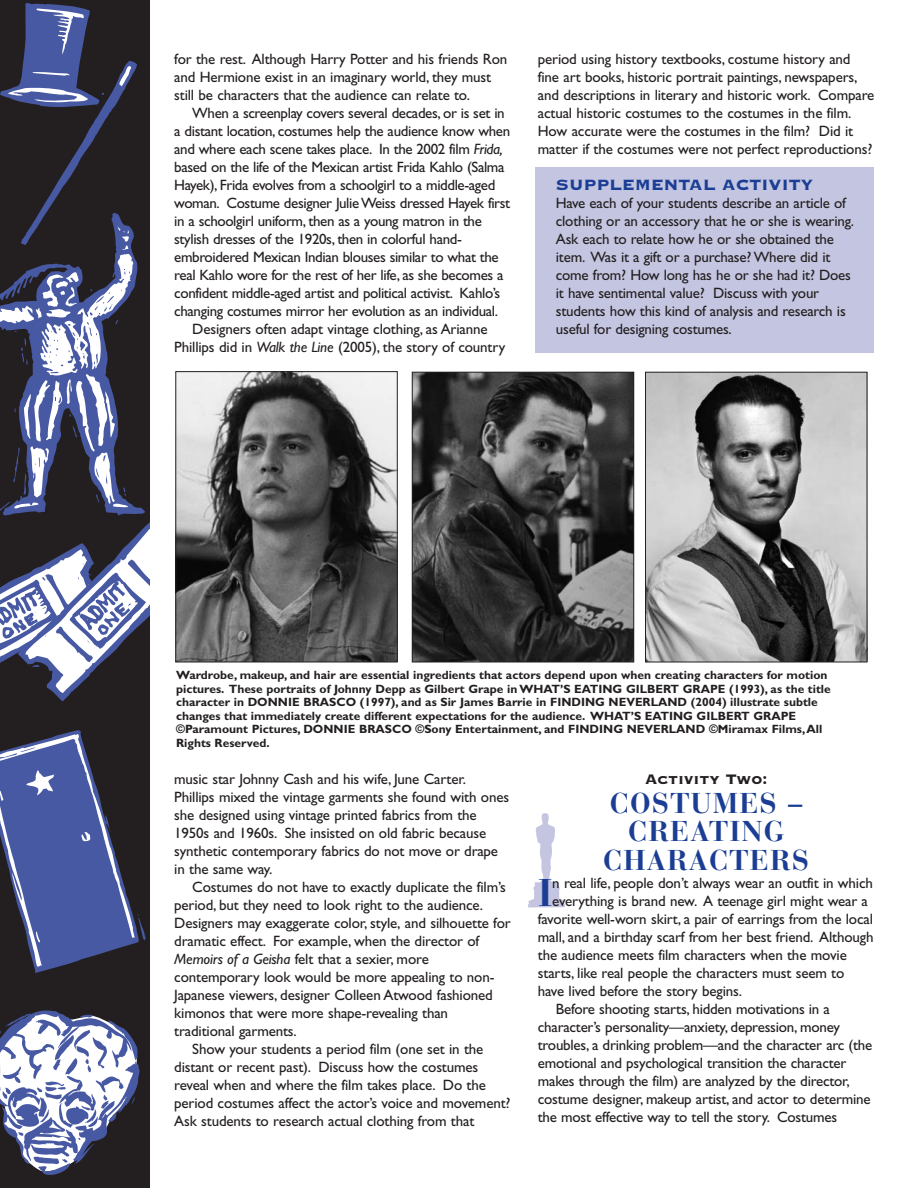
<style>
.page{position:relative;width:918px;height:1188px;background:#fff}
.page>*{position:absolute;margin:0;border:0;box-sizing:border-box;transform-origin:0 0}
.t1{font:700 38.4px "Bauer Bodoni LT";color:#1b3e94}
.t2{font:700 28.5px/28.5px "Bauer Bodoni LT";letter-spacing:.045em;color:#1b3e94;text-align:center}
.t3{font:19.5px "Copperplate Thirty Three BC";letter-spacing:-.01em;color:#1b3e94}
.t4{font:18px "Copperplate Thirty Three BC";letter-spacing:-.01em;color:#231f20}
.t5{font:15px/18px "Gill Sans";letter-spacing:-.01em;color:#231f20}
.t6{font:700 12px/13.5px "Gill Sans";color:#231f20}
.s1{font-style:italic}
</style>
<div class="page">
<div style="left:535px;top:167px;width:339px;height:186px;background:#c4c5e1"></div>
<svg style="left:528px;top:813px;width:37px;height:95px"></svg>
<div style="left:0;top:0;width:150px;height:1188px;background:#231f20"></div>
<svg style="left:0;top:1010px;width:140px;height:165px"></svg>
<svg style="left:0;top:522px;width:150px;height:179px"></svg>
<svg style="left:0;top:3px;width:137px;height:509px"></svg>
<svg style="left:0;top:730px;width:146px;height:243px"></svg>
<img style="left:177px;top:373px;width:219px;height:287px">
<div style="left:175px;top:371px;width:223px;height:291px;border:1px solid #231f20"></div>
<img style="left:414px;top:374px;width:218px;height:286px">
<div style="left:412px;top:372px;width:222px;height:290px;border:1px solid #231f20"></div>
<img style="left:647px;top:374px;width:218px;height:286px">
<div style="left:645px;top:372px;width:222px;height:290px;border:1px solid #231f20"></div>
<p class="t5" style="left:174px;top:52px;width:335px">for the rest. Although Harry Potter and his friends Ron and Hermione exist in an imaginary world, they must still be characters that the audience can relate to.</p>
<p class="t5" style="left:192px;top:106px;width:314px">When a screenplay covers several decades, or is set in</p>
<p class="t5" style="left:174px;top:124px;width:338px">a distant location, costumes help the audience know when</p>
<p class="t5" style="left:174px;top:142px;width:330px">and where each scene takes place. In the 2002 film <span class="s1">Frida,</span></p>
<p class="t5" style="left:174px;top:160px;width:332px">based on the life of the Mexican artist Frida Kahlo (Salma</p>
<p class="t5" style="left:174px;top:178px;width:323px">Hayek), Frida evolves from a schoolgirl to a middle-aged</p>
<p class="t5" style="left:174px;top:196px;width:337px">woman. Costume designer Julie Weiss dressed Hayek first</p>
<p class="t5" style="left:174px;top:214px;width:309px">in a schoolgirl uniform, then as a young matron in the</p>
<p class="t5" style="left:174px;top:232px;width:289px">stylish dresses of the 1920s, then in colorful hand-</p>
<p class="t5" style="left:174px;top:250px;width:326px">embroidered Mexican Indian blouses similar to what the</p>
<p class="t5" style="left:174px;top:268px;width:331px">real Kahlo wore for the rest of her life, as she becomes a</p>
<p class="t5" style="left:174px;top:286px;width:328px">confident middle-aged artist and political activist. Kahlo’s</p>
<p class="t5" style="left:174px;top:304px;width:325px">changing costumes mirror her evolution as an individual.</p>
<p class="t5" style="left:192px;top:322px;width:297px">Designers often adapt vintage clothing, as Arianne</p>
<p class="t5" style="left:174px;top:340px;width:333px">Phillips did in <span class="s1">Walk the Line</span> (2005), the story of country</p>
<p class="t5" style="left:538px;top:52px;width:338px">period using history textbooks, costume history and fine art books, historic portrait paintings, newspapers, and descriptions in literary and historic work. Compare actual historic costumes to the costumes in the film.<br>How accurate were the costumes in the film? Did it matter if the costumes were not perfect reproductions?</p>
<h3 class="t3" style="left:556px;top:172px;width:259px">SUPPLEMENTAL ACTIVITY</h3>
<p class="t5" style="left:556px;top:196px;width:300px">Have each of your students describe an article of clothing or an accessory that he or she is wearing.<br>Ask each to relate how he or she obtained the item. Was it a gift or a purchase? Where did it come from? How long has he or she had it? Does it have sentimental value? Discuss with your students how this kind of analysis and research is useful for designing costumes.</p>
<p class="t6" style="left:176px;top:670px;width:656px">Wardrobe, makeup, and hair are essential ingredients that actors depend upon when creating characters for motion pictures. These portraits of Johnny Depp as Gilbert Grape in WHAT’S EATING GILBERT GRAPE (1993), as the title character in DONNIE BRASCO (1997), and as Sir James Barrie in FINDING NEVERLAND (2004) illustrate subtle changes that immediately create different expectations for the audience. WHAT’S EATING GILBERT GRAPE ©Paramount Pictures, DONNIE BRASCO ©Sony Entertainment, and FINDING NEVERLAND ©Miramax Films,All Rights Reserved.</p>
<p class="t5" style="left:174px;top:772px;width:336px">music star Johnny Cash and his wife, June Carter.<br>Phillips mixed the vintage garments she found with ones she designed using vintage printed fabrics from the 1950s and 1960s. She insisted on old fabric because synthetic contemporary fabrics do not move or drape in the same way.</p>
<p class="t5" style="left:192px;top:880px;width:315px">Costumes do not have to exactly duplicate the film’s</p>
<p class="t5" style="left:174px;top:898px;width:310px">period, but they need to look right to the audience.</p>
<p class="t5" style="left:174px;top:916px;width:338px">Designers may exaggerate color, style, and silhouette for</p>
<p class="t5" style="left:174px;top:934px;width:306px">dramatic effect. For example, when the director of</p>
<p class="t5" style="left:174px;top:952px;width:256px"><span class="s1">Memoirs of a Geisha</span> felt that a sexier, more</p>
<p class="t5" style="left:174px;top:970px;width:322px">contemporary look would be more appealing to non-</p>
<p class="t5" style="left:174px;top:988px;width:320px">Japanese viewers, designer Colleen Atwood fashioned</p>
<p class="t5" style="left:174px;top:1006px;width:275px">kimonos that were more shape-revealing than</p>
<p class="t5" style="left:174px;top:1024px;width:124px">traditional garments.</p>
<p class="t5" style="left:192px;top:1042px;width:293px">Show your students a period film (one set in the</p>
<p class="t5" style="left:174px;top:1060px;width:306px">distant or recent past). Discuss how the costumes</p>
<p class="t5" style="left:174px;top:1078px;width:313px">reveal when and where the film takes place. Do the</p>
<p class="t5" style="left:174px;top:1096px;width:338px">period costumes affect the actor’s voice and movement?</p>
<p class="t5" style="left:174px;top:1114px;width:302px">Ask students to research actual clothing from that</p>
<p class="t4" style="left:645px;top:767px;width:124px">Activity Two:</p>
<h2 class="t2" style="left:603px;top:791px;width:208px">COSTUMES –<br>CREATING<br>CHARACTERS</h2>
<h1 class="t1" style="left:538px;top:877px;width:16px">I</h1>
<p class="t5" style="left:552px;top:875px;width:322px">n real life, people don’t always wear an outfit in which</p>
<p class="t5" style="left:552px;top:893px;width:317px">everything is brand new. A teenage girl might wear a</p>
<p class="t5" style="left:538px;top:911px;width:337px">favorite well-worn skirt, a pair of earrings from the local</p>
<p class="t5" style="left:538px;top:929px;width:337px">mall, and a birthday scarf from her best friend. Although</p>
<p class="t5" style="left:538px;top:947px;width:311px">the audience meets film characters when the movie</p>
<p class="t5" style="left:538px;top:965px;width:308px">starts, like real people the characters must seem to</p>
<p class="t5" style="left:538px;top:983px;width:206px">have lived before the story begins.</p>
<p class="t5" style="left:556px;top:1001px;width:276px">Before shooting starts, hidden motivations in a</p>
<p class="t5" style="left:538px;top:1019px;width:304px">character’s personality—anxiety, depression, money</p>
<p class="t5" style="left:538px;top:1037px;width:336px">troubles, a drinking problem—and the character arc (the</p>
<p class="t5" style="left:538px;top:1055px;width:310px">emotional and psychological transition the character</p>
<p class="t5" style="left:538px;top:1073px;width:313px">makes through the film) are analyzed by the director,</p>
<p class="t5" style="left:538px;top:1091px;width:334px">costume designer, makeup artist, and actor to determine</p>
<p class="t5" style="left:538px;top:1109px;width:301px">the most effective way to tell the story. Costumes</p>
</div>
